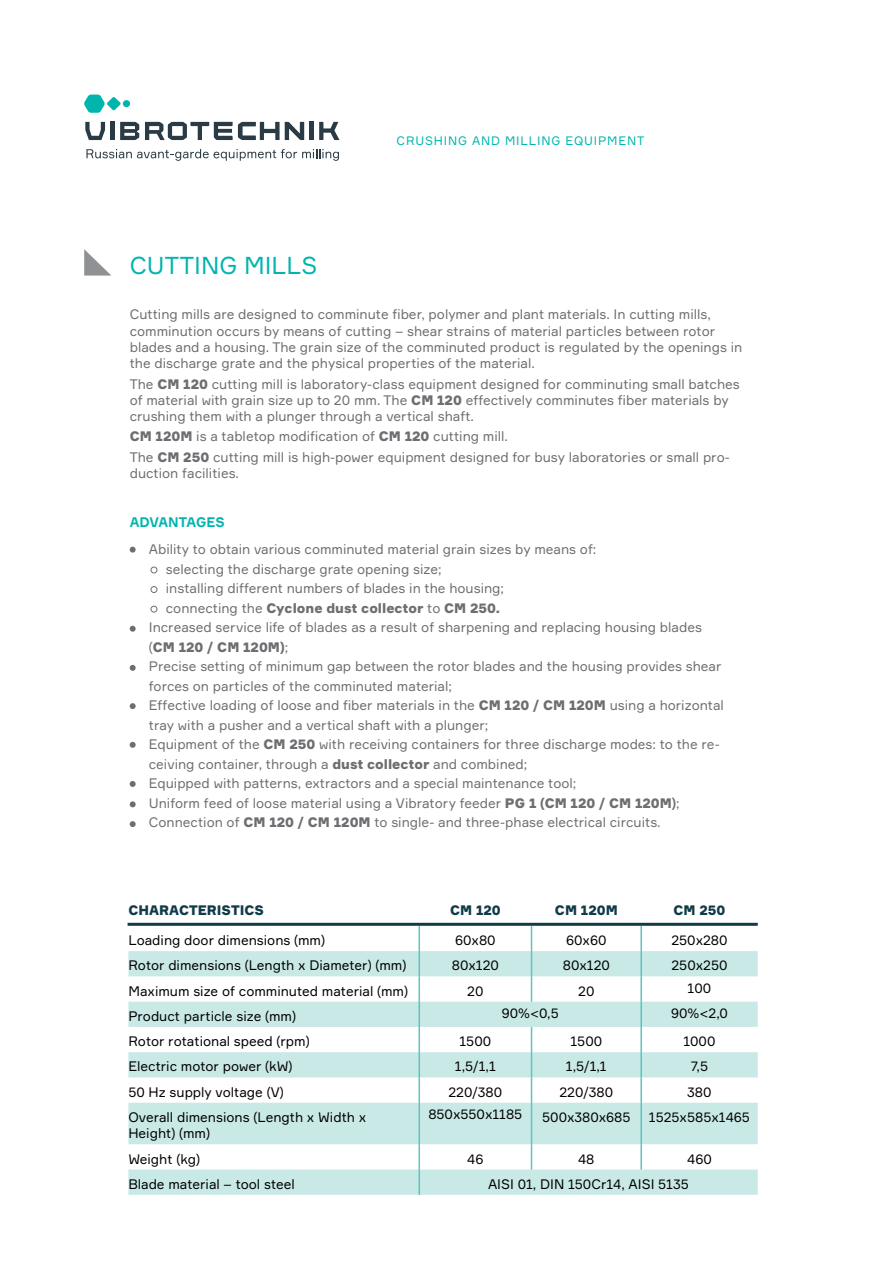
<style>
.page{position:relative;width:893px;height:1263px;background:#fff}
.page>*{position:absolute;margin:0;border:0;box-sizing:border-box;transform-origin:0 0}
.t1{font:24px "Formular";color:#00b5ad}
.t2{font:13.5px/16.2px "Formular";color:#6d6e71}
.t3{font:13.5px/16.2px "Formular";color:#000}
.t4{font:900 13.5px "Formular";color:#6d6e71}
.t5{font:900 13.5px "Formular";color:#123b49}
.t6{font:700 13.5px "Formular";color:#00b5ad}
.t7{font:12px "Formular";letter-spacing:.07em;color:#00b5ad}
.s1{font-weight:900}
.s2{font-weight:400}
.s3{font-weight:700}
</style>
<div class="page">
<svg style="left:86px;top:149px;width:253px;height:12px"></svg>
<svg style="left:84px;top:95px;width:37px;height:18px"></svg>
<div style="left:123px;top:100px;width:7px;height:7px;background:#00b5ad;border-radius:50%"></div>
<svg style="left:120px;top:122px;width:19px;height:18px"></svg>
<svg style="left:319px;top:122px;width:20px;height:18px"></svg>
<svg style="left:85px;top:122px;width:20px;height:18px"></svg>
<hr style="left:110px;top:122px;width:4px;height:18px;background:#2b3b45">
<hr style="left:310px;top:122px;width:4px;height:18px;background:#2b3b45">
<svg style="left:145px;top:122px;width:159px;height:18px"></svg>
<svg style="left:84px;top:249px;width:27px;height:27px"></svg>
<svg style="left:151px;top:567px;width:6px;height:6px"></svg>
<div style="left:151px;top:586px;width:6px;height:7px;border:1px solid #6d6e71;border-radius:50%"></div>
<svg style="left:151px;top:606px;width:6px;height:6px"></svg>
<svg style="left:130px;top:626px;width:6px;height:6px"></svg>
<svg style="left:130px;top:665px;width:6px;height:6px"></svg>
<svg style="left:130px;top:703px;width:6px;height:6px"></svg>
<svg style="left:130px;top:742px;width:6px;height:6px"></svg>
<svg style="left:130px;top:781px;width:6px;height:6px"></svg>
<svg style="left:130px;top:801px;width:6px;height:6px"></svg>
<svg style="left:130px;top:821px;width:6px;height:6px"></svg>
<svg style="left:130px;top:547px;width:6px;height:6px"></svg>
<svg style="left:128px;top:1002px;width:630px;height:193px;fill:#c9e9e6"></svg>
<hr style="left:418px;top:1002px;width:2px;height:25px;background:#5bc4bf">
<hr style="left:418px;top:1027px;width:2px;height:25px;background:#5bc4bf">
<hr style="left:640px;top:1027px;width:2px;height:25px;background:#5bc4bf">
<hr style="left:418px;top:1052px;width:2px;height:25px;background:#5bc4bf">
<hr style="left:640px;top:1052px;width:2px;height:25px;background:#5bc4bf">
<hr style="left:418px;top:1077px;width:2px;height:26px;background:#5bc4bf">
<svg style="left:531px;top:1027px;width:1px;height:76px"></svg>
<hr style="left:640px;top:1077px;width:2px;height:26px;background:#5bc4bf">
<hr style="left:418px;top:1103px;width:2px;height:41px;background:#5bc4bf">
<hr style="left:531px;top:1103px;width:1px;height:41px;background:#5bc4bf">
<hr style="left:640px;top:1103px;width:2px;height:41px;background:#5bc4bf">
<hr style="left:418px;top:1144px;width:2px;height:25px;background:#5bc4bf">
<svg style="left:531px;top:1144px;width:1px;height:25px"></svg>
<hr style="left:640px;top:1144px;width:2px;height:25px;background:#5bc4bf">
<hr style="left:418px;top:1169px;width:2px;height:26px;background:#5bc4bf">
<svg style="left:128px;top:926px;width:630px;height:76px"></svg>
<hr style="left:640px;top:951px;width:2px;height:25px;background:#5bc4bf">
<hr style="left:640px;top:1002px;width:2px;height:25px;background:#5bc4bf">
<hr style="left:128px;top:923px;width:630px;height:3px;background:#123b49">
<h1 class="t1" style="left:130px;top:251px;width:189px">CUTTING MILLS</h1>
<p class="t7" style="left:397px;top:133px;width:249px">CRUSHING AND MILLING EQUIPMENT</p>
<p class="t2" style="left:130px;top:306px;width:614px">Cutting mills are designed to comminute fiber, polymer and plant materials. In cutting mills, comminution occurs by means of cutting – shear strains of material particles between rotor blades and a housing. The grain size of the comminuted product is regulated by the openings in the discharge grate and the physical properties of the material.</p>
<p class="t2" style="left:130px;top:375px;width:612px">The <span class="s1">CM 120</span> cutting mill is laboratory-class equipment designed for comminuting small batches of material with grain size up to 20 mm. The <span class="s1">CM 120</span> effectively comminutes fiber materials by crushing them with a plunger through a vertical shaft.</p>
<p class="t2" style="left:130px;top:426px;width:602px;line-height:20.4px"><span class="s1">CM 120M</span> is a tabletop modification of <span class="s1">CM 120</span> cutting mill.<br>The <span class="s1">CM 250</span> cutting mill is high-power equipment designed for busy laboratories or small pro-</p>
<p class="t2" style="left:130px;top:465px;width:111px">duction facilities.</p>
<p class="t6" style="left:130px;top:514px;width:97px">ADVANTAGES</p>
<p class="t2" style="left:149px;top:541px;width:449px">Ability to obtain various comminuted material grain sizes by means of:</p>
<p class="t2" style="left:166px;top:560px;width:277px">selecting the discharge grate opening size;</p>
<p class="t2" style="left:166px;top:580px;width:340px">installing different numbers of blades in the housing;</p>
<p class="t4" style="left:166px;top:599px;width:336px"><span class="s2">connecting the</span> Cyclone dust collector <span class="s2">to</span> CM 250.</p>
<p class="t2" style="left:149px;top:619px;width:555px">Increased service life of blades as a result of sharpening and replacing housing blades</p>
<p class="t4" style="left:149px;top:638px;width:141px"><span class="s2">(</span>CM 120 / CM 120M)<span class="s2">;</span></p>
<p class="t2" style="left:149px;top:658px;width:574px">Precise setting of minimum gap between the rotor blades and the housing provides shear</p>
<p class="t2" style="left:149px;top:677px;width:305px">forces on particles of the comminuted material;</p>
<p class="t2" style="left:149px;top:697px;width:577px">Effective loading of loose and fiber materials in the <span class="s1">CM 120 / CM 120M</span> using a horizontal</p>
<p class="t2" style="left:149px;top:716px;width:341px">tray with a pusher and a vertical shaft with a plunger;</p>
<p class="t2" style="left:149px;top:736px;width:572px">Equipment of the <span class="s1">CM 250</span> with receiving containers for three discharge modes: to the re-</p>
<p class="t2" style="left:149px;top:755px;width:380px">ceiving container, through a <span class="s1">dust collector</span> and combined;</p>
<p class="t2" style="left:149px;top:775px;width:429px">Equipped with patterns, extractors and a special maintenance tool;</p>
<p class="t2" style="left:149px;top:794px;width:532px">Uniform feed of loose material using a Vibratory feeder <span class="s1">PG 1 (CM 120 / CM 120M</span><span class="s3">)</span>;</p>
<p class="t2" style="left:149px;top:814px;width:513px">Connection of <span class="s1">CM 120 / CM 120M</span> to single- and three-phase electrical circuits.</p>
<p class="t5" style="left:128px;top:902px;width:137px">CHARACTERISTICS</p>
<p class="t5" style="left:450px;top:902px;width:52px">CM 120</p>
<p class="t5" style="left:555px;top:902px;width:64px">CM 120M</p>
<p class="t5" style="left:673px;top:902px;width:53px">CM 250</p>
<p class="t3" style="left:128px;top:932px;width:198px">Loading door dimensions (mm)</p>
<p class="t3" style="left:455px;top:932px;width:42px">60х80</p>
<p class="t3" style="left:566px;top:932px;width:42px">60x60</p>
<p class="t3" style="left:671px;top:932px;width:58px">250х280</p>
<p class="t3" style="left:128px;top:957px;width:279px">Rotor dimensions (Length x Diameter) (mm)</p>
<p class="t3" style="left:452px;top:957px;width:49px">80х120</p>
<p class="t3" style="left:563px;top:957px;width:49px">80х120</p>
<p class="t3" style="left:671px;top:957px;width:58px">250х250</p>
<p class="t3" style="left:128px;top:982px;width:281px">Maximum size of comminuted material (mm)</p>
<p class="t3" style="left:467px;top:982px;width:18px">20</p>
<p class="t3" style="left:578px;top:982px;width:18px">20</p>
<p class="t3" style="left:688px;top:980px;width:25px">100</p>
<p class="t3" style="left:128px;top:1008px;width:169px">Product particle size (mm)</p>
<p class="t3" style="left:502px;top:1005px;width:58px">90%&lt;0,5</p>
<p class="t3" style="left:671px;top:1005px;width:58px">90%&lt;2,0</p>
<p class="t3" style="left:128px;top:1033px;width:183px">Rotor rotational speed (rpm)</p>
<p class="t3" style="left:459px;top:1033px;width:33px">1500</p>
<p class="t3" style="left:570px;top:1033px;width:33px">1500</p>
<p class="t3" style="left:683px;top:1033px;width:34px">1000</p>
<p class="t3" style="left:128px;top:1058px;width:166px">Electric motor power (kW)</p>
<p class="t3" style="left:455px;top:1058px;width:42px">1,5/1,1</p>
<p class="t3" style="left:566px;top:1058px;width:42px">1,5/1,1</p>
<p class="t3" style="left:691px;top:1058px;width:19px">7,5</p>
<p class="t3" style="left:128px;top:1083px;width:157px">50 Hz supply voltage (V)</p>
<p class="t3" style="left:448px;top:1083px;width:55px">220/380</p>
<p class="t3" style="left:559px;top:1083px;width:55px">220/380</p>
<p class="t3" style="left:687px;top:1083px;width:26px">380</p>
<p class="t3" style="left:128px;top:1109px;width:239px">Overall dimensions (Length x Width x<br>Height) (mm)</p>
<p class="t3" style="left:428px;top:1106px;width:96px">850х550х1185</p>
<p class="t3" style="left:542px;top:1109px;width:90px">500x380x685</p>
<p class="t3" style="left:649px;top:1109px;width:103px">1525х585х1465</p>
<p class="t3" style="left:128px;top:1150px;width:73px">Weight (kg)</p>
<p class="t3" style="left:467px;top:1150px;width:18px">46</p>
<p class="t3" style="left:578px;top:1150px;width:18px">48</p>
<p class="t3" style="left:687px;top:1150px;width:26px">460</p>
<p class="t3" style="left:128px;top:1175px;width:168px">Blade material – tool steel</p>
<p class="t3" style="left:488px;top:1175px;width:202px">AISI 01, DIN 150Cr14, AISI 5135</p>
</div>
